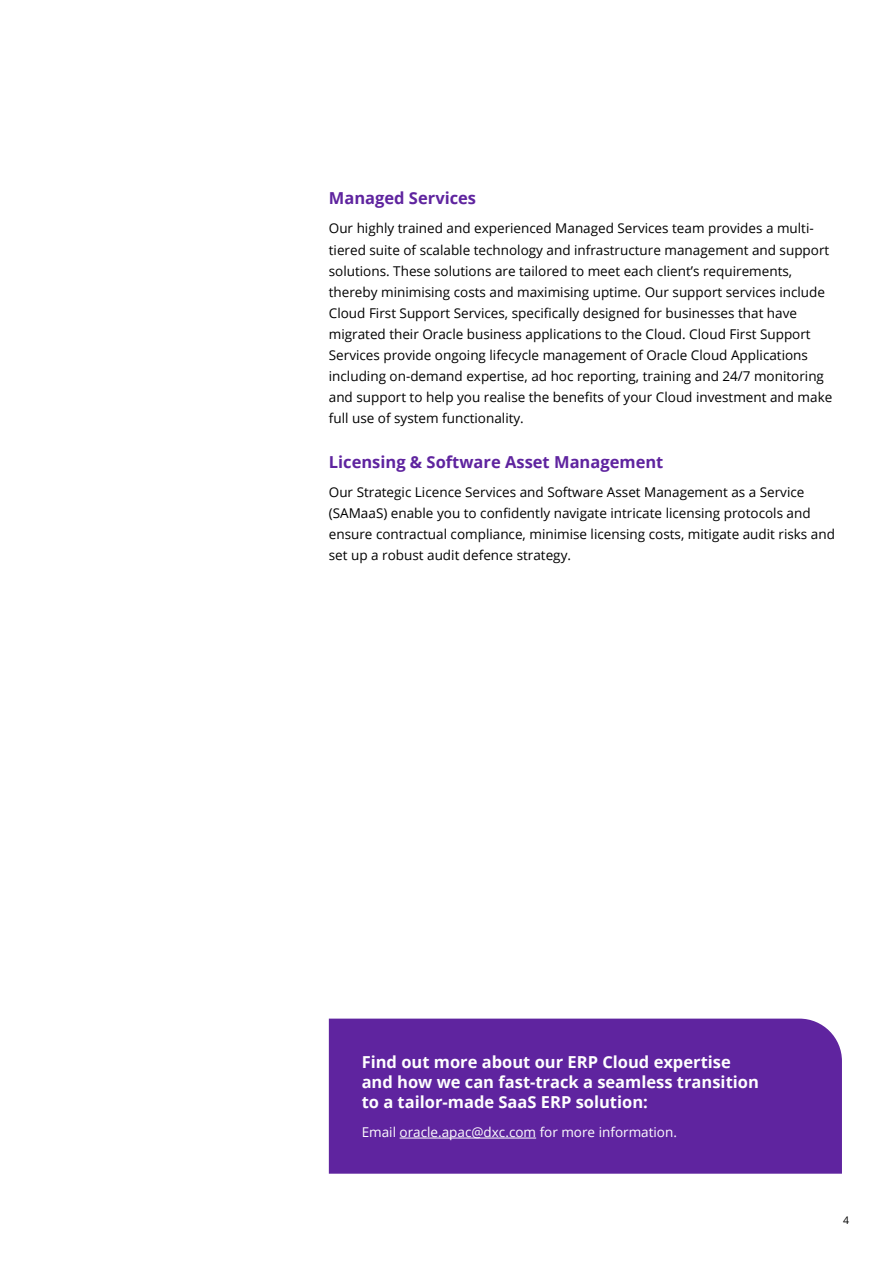
<style>
.page{position:relative;width:893px;height:1263px;background:#fff}
.page>*{position:absolute;margin:0;border:0;box-sizing:border-box;transform-origin:0 0}
.t1{font:700 16.5px/19.8px "Open Sans";color:#fff}
.t2{font:700 16.5px "Open Sans";color:#5f249f}
.t3{font:13.5px/21px "Open Sans";color:#000}
.t4{font:13.5px "Open Sans";color:#fff}
.t5{font:10.5px "Open Sans";color:#000}
</style>
<div class="page">
<div style="left:329px;top:1018px;width:513px;height:156px;background:#5f249f"></div>
<hr style="left:400px;top:1138px;width:136px;height:1px;background:#fff">
<p class="t2" style="left:329px;top:186px;width:149px">Managed Services</p>
<p class="t3" style="left:329px;top:218px;width:505px">Our highly trained and experienced Managed Services team provides a multi&shy;tiered suite of scalable technology and infrastructure management and support solutions. These solutions are tailored to meet each client’s requirements, thereby minimising costs and maximising uptime. Our support services include Cloud First Support Services, specifically designed for businesses that have migrated their Oracle business applications to the Cloud. Cloud First Support Services provide ongoing lifecycle management of Oracle Cloud Applications including on-demand expertise, ad hoc reporting, training and 24/7 monitoring and support to help you realise the benefits of your Cloud investment and make full use of system functionality.</p>
<p class="t2" style="left:329px;top:450px;width:336px">Licensing &amp; Software Asset Management</p>
<p class="t3" style="left:329px;top:482px;width:508px">Our Strategic Licence Services and Software Asset Management as a Service (SAMaaS) enable you to confidently navigate intricate licensing protocols and ensure contractual compliance, minimise licensing costs, mitigate audit risks and set up a robust audit defence strategy.</p>
<p class="t1" style="left:362px;top:1051px;width:399px">Find out more about our ERP Cloud expertise and how we can fast-track a seamless transition to a tailor-made SaaS ERP solution:</p>
<p class="t4" style="left:362px;top:1123px;width:317px">Email oracle.apac@dxc.com for more information.</p>
<p class="t5" style="left:843px;top:1213px;width:8px">4</p>
</div>
